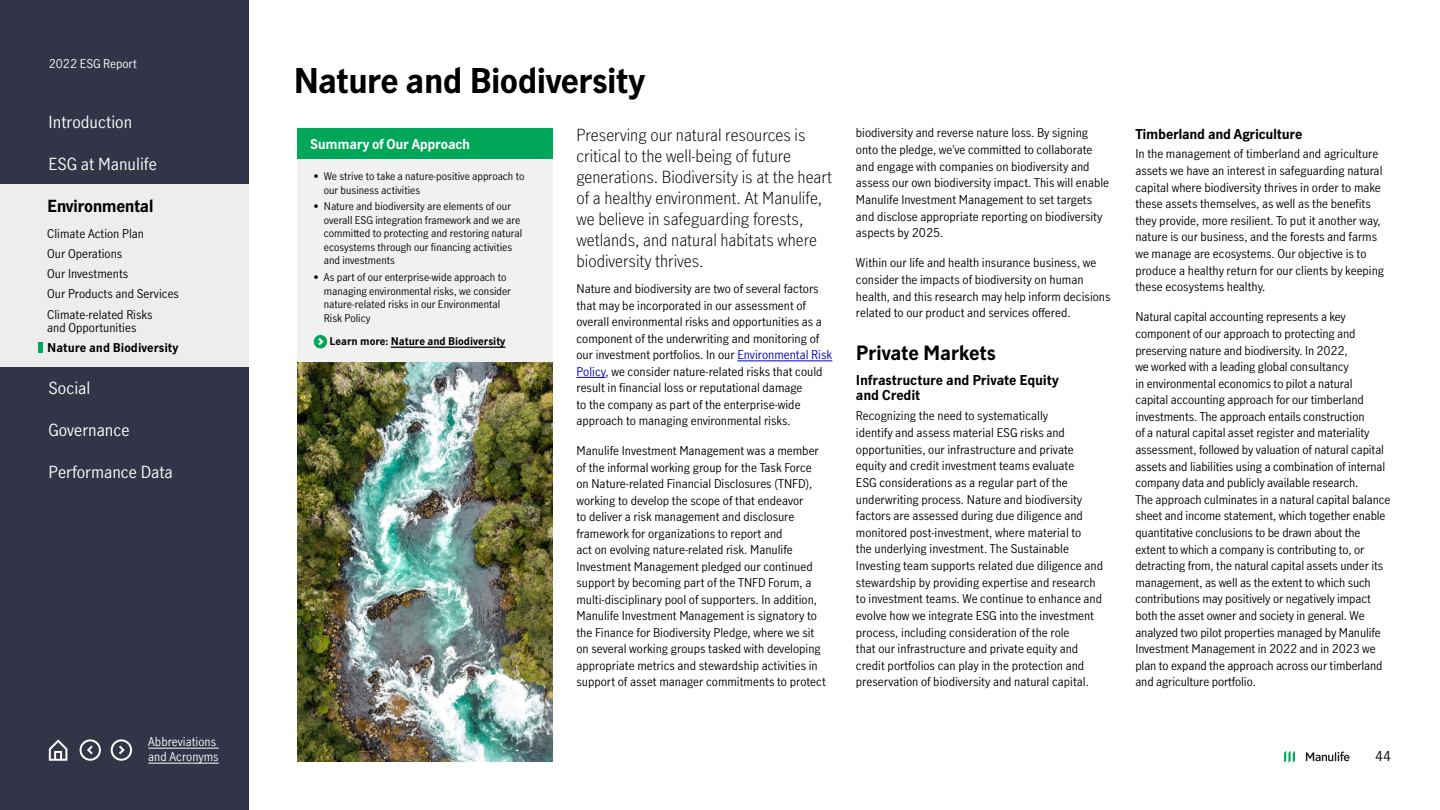
<style>
.page{position:relative;width:1440px;height:810px;background:#fff}
.page>*{position:absolute;margin:0;border:0;box-sizing:border-box;transform-origin:0 0}
.H2_-_Page_header_45{font:700 33.75px "Manulife JH Sans Optimized";letter-spacing:-.03em;color:#000}
.H3_-_Header_26_30{font:700 19.5px "Manulife JH Sans Optimized";letter-spacing:-.015em;color:#000}
.Intro_Quotes__22_28{font:300 16.5px/21px "Manulife JH Sans Optimized";color:#000}
.Main_Chapters_24_24{font:16.5px "Manulife JH Sans Optimized";color:#fff}
.Main_Chapters_24_24-2{font:700 16.5px "Manulife JH Sans Optimized";letter-spacing:-.03em;color:#000}
.H4_-_Subheader_20_22{font:700 13.5px/15.1px "Manulife JH Sans Optimized";letter-spacing:-.015em;color:#000}
.H3_-_Subheader_20_22{font:700 13.5px "Manulife JH Sans Optimized";letter-spacing:-.02em;color:#fff}
.t1{font:13.5px "Manulife JH Sans Optimized";color:#000}
.Body_-_16_22{font:12px/16.6px "Manulife JH Sans Optimized";color:#000}
.Section_Headers_16_1{font:12px/13.5px "Manulife JH Sans Optimized";color:#000}
.Body_-_16_22-2{font:12px/15px "Manulife JH Sans Optimized";color:#fff}
.Section_Headers_16_1-2{font:700 12px "Manulife JH Sans Optimized";color:#000}
.t2{font:10.5px/13.5px "Manulife JH Sans Optimized";color:#000}
.Table_-_14_18{font:700 10.5px "Manulife JH Sans Optimized";color:#000}
.s1{color:#0000c1}
</style>
<div class="page">
<div style="left:0;top:0;width:248px;height:810px;background:#323547"></div>
<svg style="left:49px;top:739px;width:18px;height:22px"></svg>
<svg style="left:80px;top:739px;width:21px;height:22px"></svg>
<svg style="left:111px;top:739px;width:21px;height:22px"></svg>
<div style="left:0;top:185px;width:248px;height:182px;background:#ededed"></div>
<hr style="left:148px;top:748px;width:71px;height:1px;background:#fff">
<hr style="left:148px;top:763px;width:71px;height:1px;background:#fff">
<div style="left:297px;top:129px;width:256px;height:30px;background:#00a758"></div>
<div style="left:297px;top:159px;width:256px;height:203px;background:#f1f1f1"></div>
<hr style="left:391px;top:347px;width:114px;height:1px;background:#000">
<svg style="left:314px;top:335px;width:13px;height:13px"></svg>
<hr style="left:737px;top:361px;width:95px;height:1px;background:#0000c1">
<svg style="left:576px;top:377px;width:29px;height:1px"></svg>
<img style="left:297px;top:362px;width:256px;height:399px">
<hr style="left:38px;top:342px;width:4px;height:11px;background:#00a758">
<svg style="left:1306px;top:751px;width:44px;height:10px"></svg>
<svg style="left:1284px;top:751px;width:11px;height:12px"></svg>
<p class="Body_-_16_22-2" style="left:49px;top:55px;width:90px">2022 ESG Report</p>
<p class="Main_Chapters_24_24" style="left:49px;top:111px;width:85px">Introduction</p>
<p class="Main_Chapters_24_24" style="left:49px;top:152px;width:110px">ESG at Manulife</p>
<p class="Main_Chapters_24_24-2" style="left:47px;top:194px;width:108px">Environmental</p>
<p class="Section_Headers_16_1" style="left:47px;top:226px;width:98px">Climate Action Plan</p>
<p class="Section_Headers_16_1" style="left:47px;top:246px;width:77px">Our Operations</p>
<p class="Section_Headers_16_1" style="left:47px;top:266px;width:83px">Our Investments</p>
<p class="Section_Headers_16_1" style="left:47px;top:287px;width:133px">Our Products and Services</p>
<p class="Section_Headers_16_1" style="left:47px;top:307px;width:107px">Climate-related Risks and Opportunities</p>
<p class="Section_Headers_16_1-2" style="left:47px;top:340px;width:133px">Nature and Biodiversity</p>
<p class="Main_Chapters_24_24" style="left:49px;top:377px;width:43px">Social</p>
<p class="Main_Chapters_24_24" style="left:49px;top:419px;width:83px">Governance</p>
<p class="Main_Chapters_24_24" style="left:49px;top:461px;width:126px">Performance Data</p>
<p class="Body_-_16_22-2" style="left:148px;top:734px;width:72px">Abbreviations and Acronyms</p>
<h2 class="H2_-_Page_header_45" style="left:294px;top:57px;width:353px">Nature and Biodiversity</h2>
<h3 class="H3_-_Subheader_20_22" style="left:310px;top:134px;width:161px">Summary of Our Approach</h3>
<p class="t2" style="left:324px;top:169px;width:202px;text-indent:-10px">• We strive to take a nature-positive approach to our business activities</p>
<p class="t2" style="left:324px;top:199px;width:200px;text-indent:-10px">• Nature and biodiversity are elements of our overall ESG integration framework and we are committed to protecting and restoring natural ecosystems through our financing activities and investments</p>
<p class="t2" style="left:324px;top:270px;width:189px;text-indent:-10px">• As part of our enterprise-wide approach to managing environmental risks, we consider nature-related risks in our Environmental Risk Policy</p>
<p class="Table_-_14_18" style="left:330px;top:334px;width:177px">Learn more: Nature and Biodiversity</p>
<p class="Intro_Quotes__22_28" style="left:576px;top:124px;width:257px">Preserving our natural resources is critical to the well-being of future generations. Biodiversity is at the heart of a healthy environment. At Manulife, we believe in safeguarding forests, wetlands, and natural habitats where biodiversity thrives.</p>
<p class="Body_-_16_22" style="left:576px;top:280px;width:257px">Nature and biodiversity are two of several factors that may be incorporated in our assessment of overall environmental risks and opportunities as a component of the underwriting and monitoring of our investment portfolios. In our <span class="s1">Environmental Risk Policy</span>, we consider nature-related risks that could result in financial loss or reputational damage<br>to the company as part of the enterprise-wide approach to managing environmental risks.</p>
<p class="Body_-_16_22" style="left:576px;top:442px;width:251px">Manulife Investment Management was a member of the informal working group for the Task Force on Nature-related Financial Disclosures (TNFD), working to develop the scope of that endeavor<br>to deliver a risk management and disclosure framework for organizations to report and<br>act on evolving nature-related risk. Manulife Investment Management pledged our continued support by becoming part of the TNFD Forum, a multi-disciplinary pool of supporters. In addition, Manulife Investment Management is signatory to the Finance for Biodiversity Pledge, where we sit on several working groups tasked with developing appropriate metrics and stewardship activities in support of asset manager commitments to protect</p>
<p class="Body_-_16_22" style="left:856px;top:124px;width:255px">biodiversity and reverse nature loss. By signing onto the pledge, we’ve committed to collaborate and engage with companies on biodiversity and assess our own biodiversity impact. This will enable Manulife Investment Management to set targets and disclose appropriate reporting on biodiversity aspects by 2025.</p>
<p class="Body_-_16_22" style="left:856px;top:254px;width:256px">Within our life and health insurance business, we consider the impacts of biodiversity on human health, and this research may help inform decisions related to our product and services offered.</p>
<h3 class="H3_-_Header_26_30" style="left:856px;top:339px;width:141px">Private Markets</h3>
<h4 class="H4_-_Subheader_20_22" style="left:856px;top:372px;width:204px">Infrastructure and Private Equity and Credit</h4>
<p class="Body_-_16_22" style="left:856px;top:407px;width:249px">Recognizing the need to systematically<br>identify and assess material ESG risks and opportunities, our infrastructure and private equity and credit investment teams evaluate<br>ESG considerations as a regular part of the underwriting process. Nature and biodiversity factors are assessed during due diligence and monitored post-investment, where material to<br>the underlying investment. The Sustainable Investing team supports related due diligence and stewardship by providing expertise and research to investment teams. We continue to enhance and evolve how we integrate ESG into the investment process, including consideration of the role<br>that our infrastructure and private equity and credit portfolios can play in the protection and preservation of biodiversity and natural capital.</p>
<h4 class="H4_-_Subheader_20_22" style="left:1135px;top:125px;width:168px">Timberland and Agriculture</h4>
<p class="Body_-_16_22" style="left:1135px;top:145px;width:250px">In the management of timberland and agriculture assets we have an interest in safeguarding natural capital where biodiversity thrives in order to make these assets themselves, as well as the benefits they provide, more resilient. To put it another way, nature is our business, and the forests and farms we manage are ecosystems. Our objective is to produce a healthy return for our clients by keeping these ecosystems healthy.</p>
<p class="Body_-_16_22" style="left:1135px;top:308px;width:257px">Natural capital accounting represents a key component of our approach to protecting and preserving nature and biodiversity. In 2022,<br>we worked with a leading global consultancy<br>in environmental economics to pilot a natural<br>capital accounting approach for our timberland investments. The approach entails construction<br>of a natural capital asset register and materiality assessment, followed by valuation of natural capital assets and liabilities using a combination of internal company data and publicly available research.<br>The approach culminates in a natural capital balance sheet and income statement, which together enable quantitative conclusions to be drawn about the extent to which a company is contributing to, or detracting from, the natural capital assets under its management, as well as the extent to which such contributions may positively or negatively impact both the asset owner and society in general. We analyzed two pilot properties managed by Manulife Investment Management in 2022 and in 2023 we plan to expand the approach across our timberland and agriculture portfolio.</p>
<p class="t1" style="left:1375px;top:747px;width:17px">44</p>
</div>
